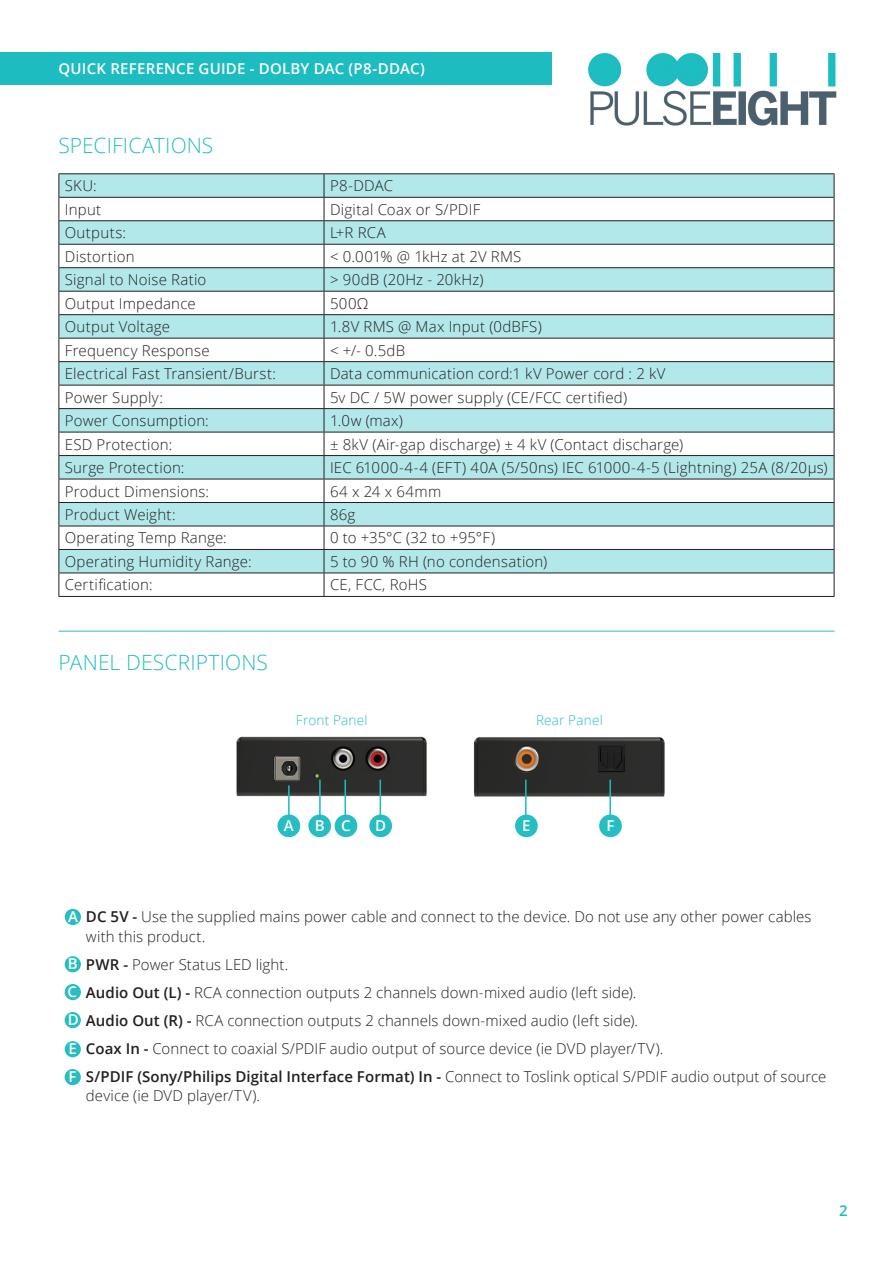
<style>
.page{position:relative;width:893px;height:1263px;background:#fff}
.page>*{position:absolute;margin:0;border:0;box-sizing:border-box;transform-origin:0 0}
.Contents_Title{font:300 21px "Open Sans";letter-spacing:.005em;color:#26bec2}
.t1{font:300 15px/19.5px "Open Sans";letter-spacing:.01em;color:#231f20}
.t2{font:600 15px "Open Sans";letter-spacing:.015em;color:#fff}
.t3{font:600 15px "Open Sans";color:#1cbcc1}
.Contents_Title-2{font:300 13.5px "Open Sans";letter-spacing:.02em;color:#26bec2}
.s1{font-weight:600}
</style>
<div class="page">
<div style="left:0;top:52px;width:552px;height:33px;background:#1cbcc1"></div>
<hr style="left:892px;top:52px;width:1px;height:33px;background:#1cbcc1">
<img style="left:588px;top:52px;width:249px;height:74px">
<svg style="left:59px;top:174px;width:775px;height:352px;fill:#b3e8ea"></svg>
<svg style="left:59px;top:527px;width:775px;height:69px"></svg>
<hr style="left:58px;top:173px;width:266px;height:1px;background:#231f20">
<hr style="left:324px;top:173px;width:510px;height:1px;background:#231f20">
<hr style="left:58px;top:197px;width:266px;height:1px;background:#231f20">
<hr style="left:324px;top:197px;width:510px;height:1px;background:#231f20">
<hr style="left:58px;top:220px;width:266px;height:1px;background:#231f20">
<hr style="left:324px;top:220px;width:510px;height:1px;background:#231f20">
<hr style="left:58px;top:244px;width:266px;height:1px;background:#231f20">
<hr style="left:324px;top:244px;width:510px;height:1px;background:#231f20">
<hr style="left:58px;top:267px;width:266px;height:1px;background:#231f20">
<hr style="left:324px;top:267px;width:510px;height:1px;background:#231f20">
<hr style="left:58px;top:291px;width:266px;height:1px;background:#231f20">
<hr style="left:324px;top:291px;width:510px;height:1px;background:#231f20">
<hr style="left:58px;top:314px;width:266px;height:1px;background:#231f20">
<hr style="left:324px;top:314px;width:510px;height:1px;background:#231f20">
<hr style="left:58px;top:338px;width:266px;height:1px;background:#231f20">
<hr style="left:324px;top:338px;width:510px;height:1px;background:#231f20">
<hr style="left:58px;top:361px;width:266px;height:1px;background:#231f20">
<hr style="left:324px;top:361px;width:510px;height:1px;background:#231f20">
<hr style="left:58px;top:385px;width:266px;height:1px;background:#231f20">
<hr style="left:324px;top:385px;width:510px;height:1px;background:#231f20">
<hr style="left:58px;top:408px;width:266px;height:1px;background:#231f20">
<hr style="left:324px;top:408px;width:510px;height:1px;background:#231f20">
<hr style="left:58px;top:432px;width:266px;height:1px;background:#231f20">
<hr style="left:324px;top:432px;width:510px;height:1px;background:#231f20">
<hr style="left:58px;top:455px;width:266px;height:1px;background:#231f20">
<hr style="left:324px;top:455px;width:510px;height:1px;background:#231f20">
<hr style="left:58px;top:479px;width:266px;height:1px;background:#231f20">
<hr style="left:324px;top:479px;width:510px;height:1px;background:#231f20">
<hr style="left:58px;top:502px;width:266px;height:1px;background:#231f20">
<hr style="left:324px;top:502px;width:510px;height:1px;background:#231f20">
<hr style="left:58px;top:526px;width:266px;height:1px;background:#231f20">
<hr style="left:324px;top:526px;width:510px;height:1px;background:#231f20">
<hr style="left:58px;top:549px;width:266px;height:1px;background:#231f20">
<hr style="left:324px;top:549px;width:510px;height:1px;background:#231f20">
<hr style="left:58px;top:573px;width:266px;height:1px;background:#231f20">
<svg style="left:58px;top:174px;width:1px;height:422px"></svg>
<hr style="left:324px;top:573px;width:510px;height:1px;background:#231f20">
<svg style="left:324px;top:174px;width:1px;height:422px"></svg>
<svg style="left:834px;top:174px;width:1px;height:422px"></svg>
<hr style="left:58px;top:596px;width:266px;height:1px;background:#231f20">
<hr style="left:324px;top:596px;width:510px;height:1px;background:#231f20">
<hr style="left:58px;top:631px;width:776px;height:1px;background:#26bec2">
<img style="left:236px;top:736px;width:191px;height:63px">
<img style="left:474px;top:737px;width:191px;height:60px">
<div style="left:65px;top:909px;width:16px;height:16px;background:#26bec2;border-radius:50%"></div>
<div style="left:65px;top:956px;width:16px;height:16px;background:#26bec2;border-radius:50%"></div>
<div style="left:65px;top:984px;width:16px;height:16px;background:#26bec2;border-radius:50%"></div>
<div style="left:65px;top:1012px;width:16px;height:16px;background:#26bec2;border-radius:50%"></div>
<div style="left:65px;top:1069px;width:16px;height:16px;background:#26bec2;border-radius:50%"></div>
<div style="left:65px;top:1041px;width:16px;height:16px;background:#26bec2;border-radius:50%"></div>
<div style="left:335px;top:814px;width:22px;height:23px;background:#26bec2;border-radius:50%"></div>
<div style="left:308px;top:814px;width:23px;height:23px;background:#26bec2;border-radius:50%"></div>
<div style="left:369px;top:814px;width:23px;height:23px;background:#26bec2;border-radius:50%"></div>
<hr style="left:288px;top:785px;width:2px;height:33px;background:#1cbcc1">
<hr style="left:380px;top:780px;width:1px;height:38px;background:#1cbcc1">
<hr style="left:344px;top:780px;width:2px;height:38px;background:#1cbcc1">
<hr style="left:319px;top:780px;width:2px;height:38px;background:#1cbcc1">
<hr style="left:525px;top:780px;width:2px;height:38px;background:#1cbcc1">
<div style="left:277px;top:814px;width:23px;height:23px;background:#26bec2;border-radius:50%"></div>
<div style="left:515px;top:814px;width:23px;height:23px;background:#26bec2;border-radius:50%"></div>
<hr style="left:609px;top:780px;width:2px;height:38px;background:#1cbcc1">
<div style="left:599px;top:814px;width:23px;height:23px;background:#26bec2;border-radius:50%"></div>
<p class="t2" style="left:58px;top:58px;width:368px">QUICK REFERENCE GUIDE - DOLBY DAC (P8-DDAC)</p>
<p class="Contents_Title" style="left:58px;top:131px;width:156px">SPECIFICATIONS</p>
<p class="t1" style="left:65px;top:176px;width:33px">SKU:</p>
<p class="t1" style="left:330px;top:176px;width:65px">P8-DDAC</p>
<p class="t1" style="left:65px;top:199px;width:38px">Input</p>
<p class="t1" style="left:330px;top:199px;width:152px">Digital Coax or S/PDIF</p>
<p class="t1" style="left:65px;top:223px;width:63px">Outputs:</p>
<p class="t1" style="left:330px;top:223px;width:57px">L+R RCA</p>
<p class="t1" style="left:65px;top:246px;width:71px">Distortion</p>
<p class="t1" style="left:330px;top:246px;width:193px">&lt; 0.001% @ 1kHz at 2V RMS</p>
<p class="t1" style="left:65px;top:270px;width:143px">Signal to Noise Ratio</p>
<p class="t1" style="left:330px;top:270px;width:155px">&gt; 90dB (20Hz - 20kHz)</p>
<p class="t1" style="left:65px;top:293px;width:132px">Output Impedance</p>
<p class="t1" style="left:330px;top:293px;width:40px">500Ω</p>
<p class="t1" style="left:65px;top:317px;width:107px">Output Voltage</p>
<p class="t1" style="left:330px;top:317px;width:213px">1.8V RMS @ Max Input (0dBFS)</p>
<p class="t1" style="left:65px;top:340px;width:146px">Frequency Response</p>
<p class="t1" style="left:330px;top:340px;width:77px">&lt; +/- 0.5dB</p>
<p class="t1" style="left:65px;top:363px;width:213px">Electrical Fast Transient/Burst:</p>
<p class="t1" style="left:330px;top:363px;width:337px">Data communication cord:1 kV Power cord : 2 kV</p>
<p class="t1" style="left:65px;top:387px;width:100px">Power Supply:</p>
<p class="t1" style="left:330px;top:387px;width:299px">5v DC / 5W power supply (CE/FCC certified)</p>
<p class="t1" style="left:65px;top:410px;width:145px">Power Consumption:</p>
<p class="t1" style="left:330px;top:410px;width:74px">1.0w (max)</p>
<p class="t1" style="left:65px;top:434px;width:109px">ESD Protection:</p>
<p class="t1" style="left:330px;top:434px;width:355px">± 8kV (Air-gap discharge) ± 4 kV (Contact discharge)</p>
<p class="t1" style="left:65px;top:457px;width:121px">Surge Protection:</p>
<p class="t1" style="left:330px;top:457px;width:499px">IEC 61000-4-4 (EFT) 40A (5/50ns) IEC 61000-4-5 (Lightning) 25A (8/20μs)</p>
<p class="t1" style="left:65px;top:481px;width:146px">Product Dimensions:</p>
<p class="t1" style="left:330px;top:481px;width:113px">64 x 24 x 64mm</p>
<p class="t1" style="left:65px;top:504px;width:112px">Product Weight:</p>
<p class="t1" style="left:330px;top:504px;width:27px">86g</p>
<p class="t1" style="left:65px;top:528px;width:163px">Operating Temp Range:</p>
<p class="t1" style="left:330px;top:528px;width:167px">0 to +35°C (32 to +95°F)</p>
<p class="t1" style="left:65px;top:551px;width:188px">Operating Humidity Range:</p>
<p class="t1" style="left:330px;top:551px;width:219px">5 to 90 % RH (no condensation)</p>
<p class="t1" style="left:65px;top:575px;width:89px">Certification:</p>
<p class="t1" style="left:330px;top:575px;width:98px">CE, FCC, RoHS</p>
<p class="Contents_Title" style="left:58px;top:648px;width:211px">PANEL DESCRIPTIONS</p>
<p class="Contents_Title-2" style="left:296px;top:711px;width:73px">Front Panel</p>
<p class="Contents_Title-2" style="left:536px;top:711px;width:68px">Rear Panel</p>
<p class="t2" style="left:284px;top:815px;width:11px">A</p>
<p class="t2" style="left:315px;top:815px;width:11px">B</p>
<p class="t2" style="left:341px;top:815px;width:11px">C</p>
<p class="t2" style="left:375px;top:815px;width:13px">D</p>
<p class="t2" style="left:522px;top:815px;width:10px">E</p>
<p class="t2" style="left:606px;top:815px;width:9px">F</p>
<p class="t1" style="left:86px;top:906px;width:727px"><span class="s1">DC 5V -</span> Use the supplied mains power cable and connect to the device. Do not use any other power cables with this product.</p>
<p class="t1" style="left:86px;top:954px;width:204px"><span class="s1">PWR -</span> Power Status LED light.</p>
<p class="t1" style="left:86px;top:982px;width:552px"><span class="s1">Audio Out (L) -</span> RCA connection outputs 2 channels down-mixed audio (left side).</p>
<p class="t1" style="left:86px;top:1010px;width:554px"><span class="s1">Audio Out (R) -</span> RCA connection outputs 2 channels down-mixed audio (left side).</p>
<p class="t1" style="left:86px;top:1038px;width:579px"><span class="s1">Coax In -</span> Connect to coaxial S/PDIF audio output of source device (ie DVD player/TV).</p>
<p class="t1" style="left:86px;top:1066px;width:742px"><span class="s1">S/PDIF (Sony/Philips Digital Interface Format) In -</span> Connect to Toslink optical S/PDIF audio output of source device (ie DVD player/TV).</p>
<p class="t2" style="left:68px;top:906px;width:11px">A</p>
<p class="t2" style="left:68px;top:954px;width:11px">B</p>
<p class="t2" style="left:68px;top:981px;width:11px">C</p>
<p class="t2" style="left:68px;top:1009px;width:13px">D</p>
<p class="t2" style="left:69px;top:1038px;width:10px">E</p>
<p class="t2" style="left:68px;top:1066px;width:9px">F</p>
<p class="t3" style="left:839px;top:1200px;width:10px">2</p>
</div>
